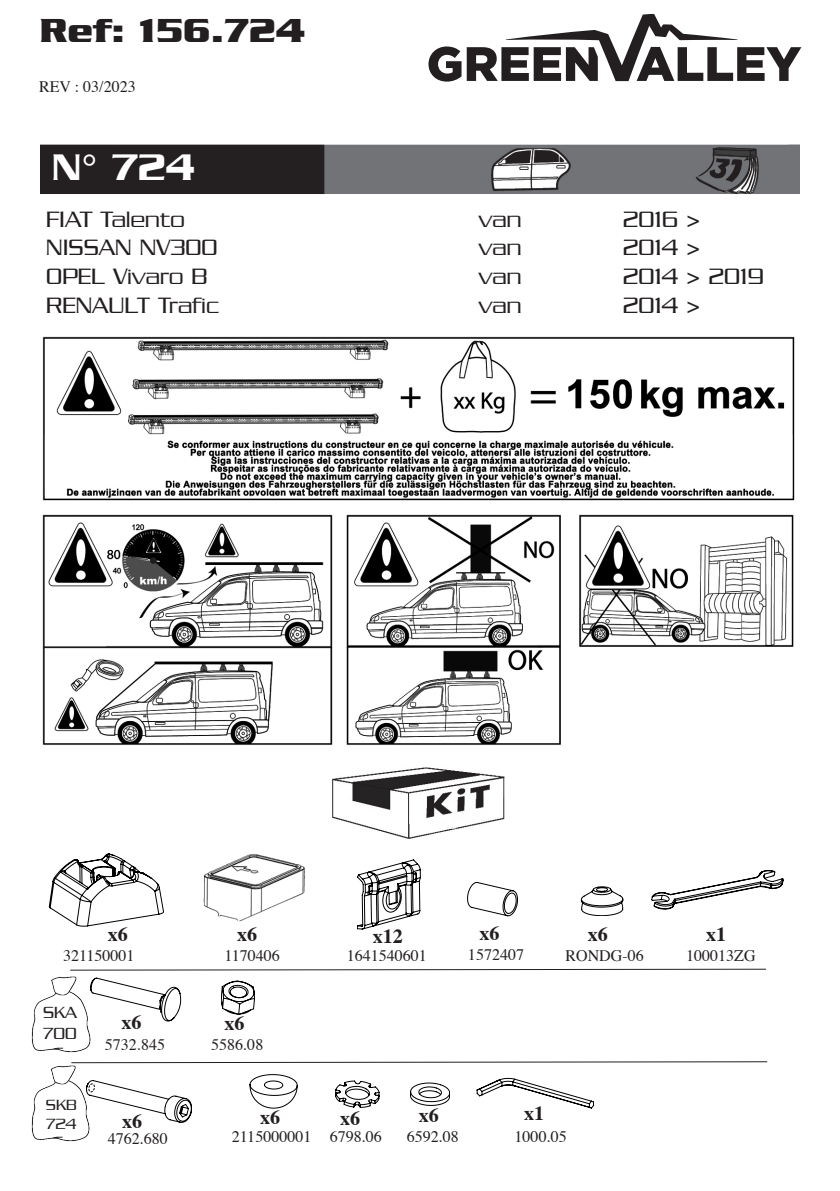
<style>
.page{position:relative;width:840px;height:1191px;background:#fff}
.page>*{position:absolute;margin:0;border:0;box-sizing:border-box;transform-origin:0 0}
.t1{font:500 40px "Serpentine";color:#fff}
.t2{font:700 36px "Serpentine";color:#231f20}
.t3{font:300 24px "Serpentine";color:#231f20}
.t4{font:700 20px "Times";color:#231f20}
.t5{font:300 17.4px "Serpentine";color:#231f20}
.t6{font:16px "Times";color:#231f20}
.t7{font:300 16px "Serpentine";color:#231f20}
</style>
<div class="page">
<img style="left:42px;top:514px;width:752px;height:231px">
<img style="left:40px;top:145px;width:759px;height:49px">
<svg style="left:357px;top:859px;width:63px;height:70px"></svg>
<svg style="left:221px;top:981px;width:33px;height:33px"></svg>
<svg style="left:90px;top:977px;width:91px;height:44px"></svg>
<svg style="left:335px;top:1081px;width:44px;height:26px"></svg>
<svg style="left:651px;top:870px;width:131px;height:39px"></svg>
<svg style="left:250px;top:1074px;width:47px;height:34px"></svg>
<svg style="left:48px;top:854px;width:116px;height:73px"></svg>
<img style="left:31px;top:976px;width:59px;height:77px">
<img style="left:332px;top:767px;width:173px;height:72px">
<img style="left:31px;top:1063px;width:59px;height:79px">
<svg style="left:476px;top:1078px;width:117px;height:30px"></svg>
<svg style="left:86px;top:1080px;width:106px;height:42px"></svg>
<svg style="left:410px;top:1083px;width:39px;height:22px"></svg>
<svg style="left:70px;top:968px;width:696px;height:2px"></svg>
<svg style="left:71px;top:1061px;width:696px;height:2px"></svg>
<svg style="left:580px;top:886px;width:44px;height:30px"></svg>
<svg style="left:467px;top:882px;width:50px;height:34px"></svg>
<img style="left:204px;top:854px;width:102px;height:68px">
<img style="left:42px;top:336px;width:753px;height:165px">
<svg style="left:428px;top:14px;width:373px;height:68px"></svg>
<p class="t2" style="left:40px;top:9px;width:266px">Ref: 156.724</p>
<p class="t6" style="left:39px;top:72px;width:98px">REV : 03/2023</p>
<p class="t1" style="left:52px;top:145px;width:144px">N° 724</p>
<p class="t3" style="left:46px;top:205px;width:140px">FIAT Talento</p>
<p class="t3" style="left:478px;top:205px;width:44px">van</p>
<p class="t3" style="left:622px;top:205px;width:79px">2016 &gt;</p>
<p class="t3" style="left:46px;top:234px;width:173px">NISSAN NV300</p>
<p class="t3" style="left:478px;top:234px;width:44px">van</p>
<p class="t3" style="left:622px;top:234px;width:79px">2014 &gt;</p>
<p class="t3" style="left:46px;top:263px;width:162px">OPEL Vivaro B</p>
<p class="t3" style="left:478px;top:263px;width:44px">van</p>
<p class="t3" style="left:622px;top:263px;width:142px">2014 &gt; 2019</p>
<p class="t3" style="left:46px;top:292px;width:174px">RENAULT Trafic</p>
<p class="t3" style="left:478px;top:292px;width:44px">van</p>
<p class="t3" style="left:622px;top:292px;width:79px">2014 &gt;</p>
<p class="t4" style="left:479px;top:914px;width:21px">x6</p>
<p class="t4" style="left:108px;top:914px;width:21px">x6</p>
<p class="t4" style="left:237px;top:915px;width:21px">x6</p>
<p class="t4" style="left:372px;top:917px;width:31px">x12</p>
<p class="t4" style="left:587px;top:915px;width:21px">x6</p>
<p class="t4" style="left:705px;top:914px;width:21px">x1</p>
<p class="t6" style="left:467px;top:940px;width:57px">1572407</p>
<p class="t6" style="left:63px;top:941px;width:73px">321150001</p>
<p class="t6" style="left:224px;top:941px;width:57px">1170406</p>
<p class="t6" style="left:347px;top:940px;width:81px">1641540601</p>
<p class="t6" style="left:565px;top:941px;width:80px">RONDG-06</p>
<p class="t6" style="left:685px;top:941px;width:71px">100013ZG</p>
<p class="t5" style="left:43px;top:1003px;width:35px">SKA</p>
<p class="t5" style="left:43px;top:1024px;width:35px">700</p>
<p class="t7" style="left:46px;top:1096px;width:32px">SKB</p>
<p class="t7" style="left:46px;top:1115px;width:32px">724</p>
<p class="t4" style="left:121px;top:1003px;width:21px">x6</p>
<p class="t4" style="left:224px;top:1003px;width:21px">x6</p>
<p class="t6" style="left:105px;top:1029px;width:61px">5732.845</p>
<p class="t6" style="left:211px;top:1029px;width:53px">5586.08</p>
<p class="t4" style="left:122px;top:1101px;width:21px">x6</p>
<p class="t4" style="left:260px;top:1098px;width:21px">x6</p>
<p class="t4" style="left:340px;top:1099px;width:21px">x6</p>
<p class="t4" style="left:418px;top:1096px;width:21px">x6</p>
<p class="t4" style="left:523px;top:1094px;width:21px">x1</p>
<p class="t6" style="left:108px;top:1123px;width:61px">4762.680</p>
<p class="t6" style="left:232px;top:1121px;width:81px">2115000001</p>
<p class="t6" style="left:330px;top:1121px;width:53px">6798.06</p>
<p class="t6" style="left:406px;top:1121px;width:53px">6592.08</p>
<p class="t6" style="left:514px;top:1121px;width:53px">1000.05</p>
</div>
